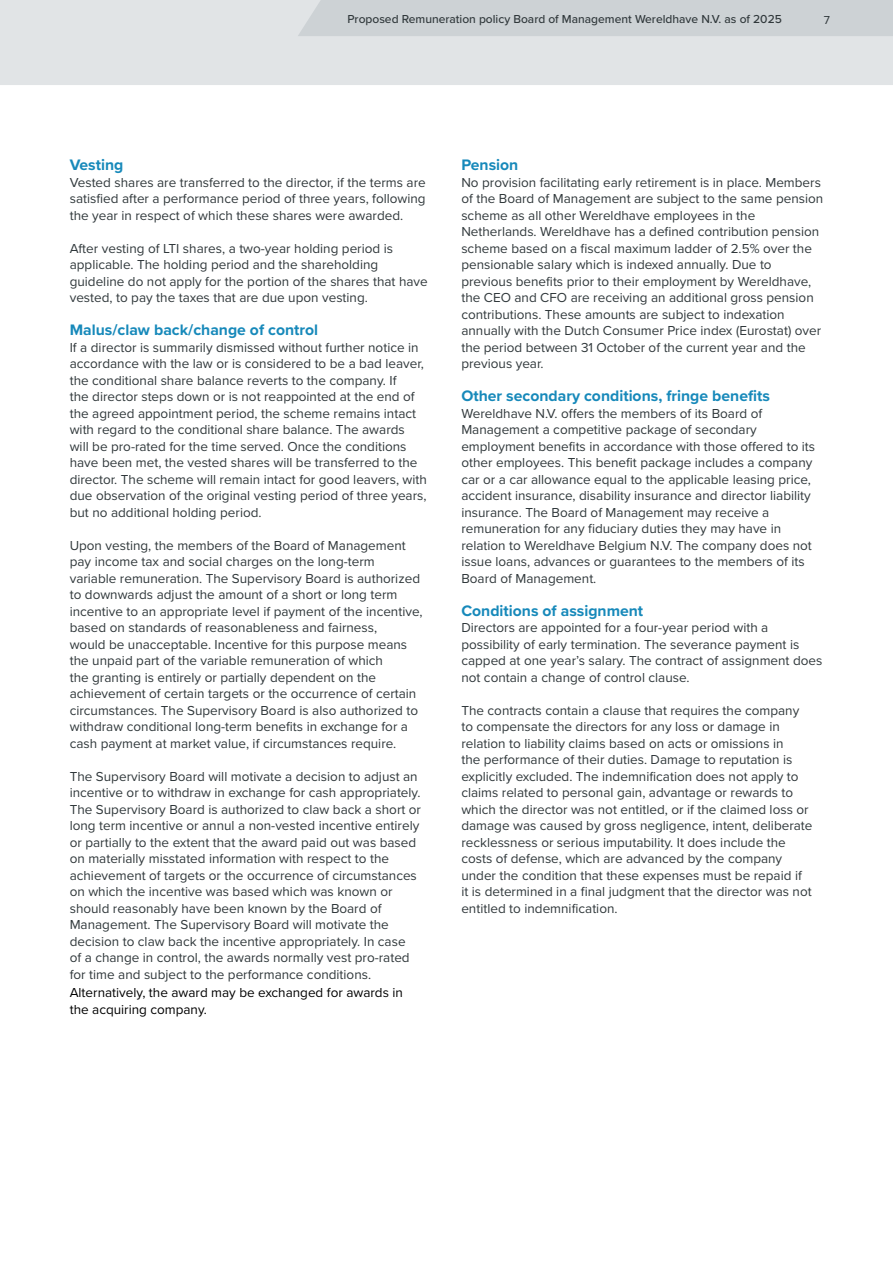
<style>
.page{position:relative;width:893px;height:1263px;background:#fff}
.page>*{position:absolute;margin:0;border:0;box-sizing:border-box;transform-origin:0 0}
.t1{font:700 15.75px "Proxima Nova";color:#1789ba}
.t2{font:13.5px/16.5px "Proxima Nova";color:#30383b}
.t3{font:13.5px/16.2px "Proxima Nova";color:#000}
.t4{font:500 12px "Proxima Nova";color:#30383b}
.t5{font:12px "Proxima Nova";color:#30383b}
</style>
<div class="page">
<div style="left:0;top:0;width:893px;height:87px;background:#e1e4e6"></div>
<div style="left:298px;top:0;width:595px;height:36px;background:#cdd2d5"></div>
<hr style="left:0;top:85px;width:893px;height:4px;background:#fff">
<p class="t4" style="left:347px;top:10px;width:436px">Proposed Remuneration policy Board of Management Wereldhave N.V. as of 2025</p>
<p class="t5" style="left:824px;top:11px;width:8px">7</p>
<p class="t1" style="left:70px;top:153px;width:55px">Vesting</p>
<p class="t2" style="left:70px;top:173px;width:358px;text-align:justify">Vested shares are transferred to the director, if the terms are satisfied after a performance period of three years, following the year in respect of which these shares were awarded.</p>
<p class="t2" style="left:70px;top:239px;width:360px">After vesting of LTI shares, a two-year holding period is applicable. The holding period and the shareholding guideline do not apply for the portion of the shares that have vested, to pay the taxes that are due upon vesting.</p>
<p class="t1" style="left:70px;top:318px;width:250px">Malus/claw back/change of control</p>
<p class="t2" style="left:70px;top:338px;width:359px">If a director is summarily dismissed without further notice in accordance with the law or is considered to be a bad leaver, the conditional share balance reverts to the company. If<br>the director steps down or is not reappointed at the end of the agreed appointment period, the scheme remains intact with regard to the conditional share balance. The awards will be pro-rated for the time served. Once the conditions have been met, the vested shares will be transferred to the director. The scheme will remain intact for good leavers, with due observation of the original vesting period of three years, but no additional holding period.</p>
<p class="t2" style="left:70px;top:536px;width:354px">Upon vesting, the members of the Board of Management pay income tax and social charges on the long-term variable remuneration. The Supervisory Board is authorized to downwards adjust the amount of a short or long term incentive to an appropriate level if payment of the incentive, based on standards of reasonableness and fairness,<br>would be unacceptable. Incentive for this purpose means the unpaid part of the variable remuneration of which<br>the granting is entirely or partially dependent on the achievement of certain targets or the occurrence of certain circumstances. The Supervisory Board is also authorized to withdraw conditional long-term benefits in exchange for a cash payment at market value, if circumstances require.</p>
<p class="t2" style="left:70px;top:767px;width:353px">The Supervisory Board will motivate a decision to adjust an incentive or to withdraw in exchange for cash appropriately.<br>The Supervisory Board is authorized to claw back a short or long term incentive or annul a non-vested incentive entirely or partially to the extent that the award paid out was based on materially misstated information with respect to the achievement of targets or the occurrence of circumstances on which the incentive was based which was known or should reasonably have been known by the Board of Management. The Supervisory Board will motivate the decision to claw back the incentive appropriately. In case<br>of a change in control, the awards normally vest pro-rated for time and subject to the performance conditions.</p>
<p class="t3" style="left:70px;top:984px;width:335px">Alternatively, the award may be exchanged for awards in the acquiring company.</p>
<p class="t1" style="left:461px;top:153px;width:59px">Pension</p>
<p class="t2" style="left:461px;top:173px;width:363px">No provision facilitating early retirement is in place. Members of the Board of Management are subject to the same pension scheme as all other Wereldhave employees in the Netherlands. Wereldhave has a defined contribution pension scheme based on a fiscal maximum ladder of 2.5% over the pensionable salary which is indexed annually. Due to previous benefits prior to their employment by Wereldhave, the CEO and CFO are receiving an additional gross pension contributions. These amounts are subject to indexation annually with the Dutch Consumer Price index (Eurostat) over the period between 31 October of the current year and the previous year.</p>
<p class="t1" style="left:461px;top:384px;width:310px">Other secondary conditions, fringe benefits</p>
<p class="t2" style="left:461px;top:404px;width:355px">Wereldhave N.V. offers the members of its Board of Management a competitive package of secondary employment benefits in accordance with those offered to its other employees. This benefit package includes a company car or a car allowance equal to the applicable leasing price, accident insurance, disability insurance and director liability insurance. The Board of Management may receive a remuneration for any fiduciary duties they may have in relation to Wereldhave Belgium N.V. The company does not issue loans, advances or guarantees to the members of its Board of Management.</p>
<p class="t1" style="left:461px;top:599px;width:183px">Conditions of assignment</p>
<p class="t2" style="left:461px;top:619px;width:363px">Directors are appointed for a four-year period with a possibility of early termination. The severance payment is capped at one year’s salary. The contract of assignment does not contain a change of control clause.</p>
<p class="t2" style="left:461px;top:701px;width:353px">The contracts contain a clause that requires the company to compensate the directors for any loss or damage in relation to liability claims based on acts or omissions in<br>the performance of their duties. Damage to reputation is explicitly excluded. The indemnification does not apply to claims related to personal gain, advantage or rewards to which the director was not entitled, or if the claimed loss or damage was caused by gross negligence, intent, deliberate recklessness or serious imputability. It does include the costs of defense, which are advanced by the company under the condition that these expenses must be repaid if<br>it is determined in a final judgment that the director was not entitled to indemnification.</p>
</div>
